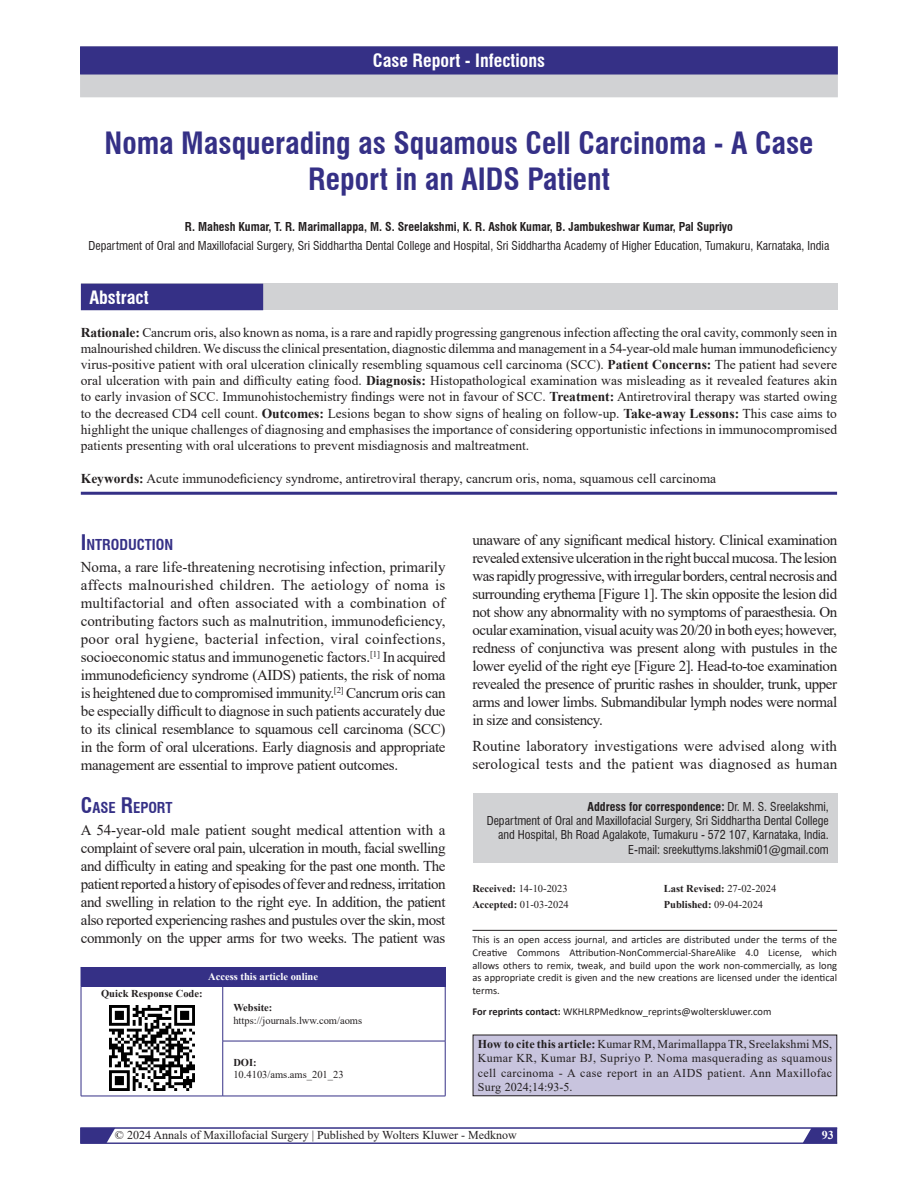
<style>
.page{position:relative;width:918px;height:1188px;background:#fff}
.page>*{position:absolute;margin:0;border:0;box-sizing:border-box;transform-origin:0 0}
.AT{font:700 condensed 30px/36px "Swiss 721 BT";color:#353086;text-align:center}
.AH{font:700 condensed 18px "Swiss 721 BT";color:#fff}
.ABSH{font:700 condensed 18px "Swiss 721 BT";color:#fff}
.TX{font:15px/18px "Times New Roman";letter-spacing:-.02em;color:#231f20;text-align:justify}
.TX-2{font:15px/18px "Times New Roman";letter-spacing:.005em;color:#231f20}
.t1{font:700 condensed 14.7px "Swiss 721 BT";color:#353086}
.ABS{font:13.5px/16.2px "Times New Roman";color:#231f20;text-align:justify}
.KWD{font:13.5px "Times New Roman";color:#231f20}
.HTC{font:12px/14.4px "Times New Roman";color:#231f20;text-align:justify}
.ADD{font:condensed 12px/14.4px "Swiss 721 BT";color:#231f20;text-align:right}
.AFF{font:condensed 12px "Swiss 721 BT";color:#231f20}
.AU{font:700 condensed 12px "Swiss 721 BT";color:#231f20}
.t2{font:700 12px "Times New Roman";color:#fff}
.OS{font:10.5px/12.6px "Calibri";color:#231f20;text-align:justify}
.Website{font:10.5px/12.6px "Times New Roman";color:#231f20}
.HIS{font:700 10.5px "Times New Roman";color:#231f20}
.HIS-2{font:10.5px "Times New Roman";color:#231f20}
.ATAO{font:700 10.5px "Times New Roman";color:#fff}
.QRC{font:700 10.5px "Times New Roman";color:#231f20}
.s1{font-weight:700}
.s2{font-size:21px}
.s3{font-weight:400}
</style>
<div class="page">
<svg style="left:80px;top:1128px;width:758px;height:16px"></svg>
<div style="left:80px;top:46px;width:758px;height:51px;background:#d1d2d4"></div>
<div style="left:81px;top:47px;width:756px;height:27px;background:#353086"></div>
<div style="left:80px;top:46px;width:758px;height:29px;border:2px solid #353086"></div>
<hr style="left:81px;top:492px;width:756px;height:3px;background:#353086">
<div style="left:473px;top:793px;width:364px;height:69px;background:#d1d2d4"></div>
<div style="left:81px;top:967px;width:364px;height:19px;background:#353086"></div>
<svg style="left:445px;top:967px;width:1px;height:19px"></svg>
<hr style="left:81px;top:986px;width:1px;height:55px;background:#353086">
<hr style="left:81px;top:1041px;width:1px;height:55px;background:#353086">
<hr style="left:81px;top:986px;width:142px;height:1px;background:#353086">
<hr style="left:222px;top:986px;width:1px;height:55px;background:#353086">
<hr style="left:223px;top:986px;width:222px;height:1px;background:#353086">
<hr style="left:445px;top:986px;width:1px;height:55px;background:#353086">
<hr style="left:81px;top:1096px;width:142px;height:1px;background:#353086">
<hr style="left:222px;top:1041px;width:1px;height:55px;background:#353086">
<hr style="left:223px;top:1041px;width:222px;height:1px;background:#353086">
<hr style="left:445px;top:1041px;width:1px;height:55px;background:#353086">
<hr style="left:223px;top:1096px;width:222px;height:1px;background:#353086">
<img style="left:109px;top:1005px;width:85px;height:85px">
<hr style="left:472px;top:930px;width:365px;height:1px;background:#231f20">
<div style="left:473px;top:1035px;width:364px;height:61px;background:#c8c4de"></div>
<div style="left:473px;top:1035px;width:364px;height:61px;border:1px solid #231f20"></div>
<div style="left:81px;top:284px;width:756px;height:26px;background:#d1d2d4"></div>
<div style="left:81px;top:284px;width:182px;height:26px;background:#353086"></div>
<p class="AH" style="left:373px;top:50px;width:174px">Case Report - Infections</p>
<p class="AT" style="left:104px;top:125px;width:711px">Noma Masquerading as Squamous Cell Carcinoma - A Case<br>Report in an AIDS Patient</p>
<p class="AU" style="left:185px;top:219px;width:550px">R. Mahesh Kumar, T. R. Marimallappa, M. S. Sreelakshmi, K. R. Ashok Kumar, B. Jambukeshwar Kumar, Pal Supriyo</p>
<p class="AFF" style="left:89px;top:238px;width:742px">Department of Oral and Maxillofacial Surgery, Sri Siddhartha Dental College and Hospital, Sri Siddhartha Academy of Higher Education, Tumakuru, Karnataka, India</p>
<p class="ABSH" style="left:89px;top:287px;width:61px">Abstract</p>
<p class="ABS" style="left:81px;top:324px;width:758px"><span class="s1">Rationale:</span> Cancrum oris, also known as noma, is a rare and rapidly progressing gangrenous infection affecting the oral cavity, commonly seen in malnourished children. We discuss the clinical presentation, diagnostic dilemma and management in a 54-year-old male human immunodeficiency virus‑positive patient with oral ulceration clinically resembling squamous cell carcinoma (SCC). <span class="s1">Patient Concerns:</span> The patient had severe oral ulceration with pain and difficulty eating food. <span class="s1">Diagnosis:</span> Histopathological examination was misleading as it revealed features akin to early invasion of SCC. Immunohistochemistry findings were not in favour of SCC. <span class="s1">Treatment:</span> Antiretroviral therapy was started owing to the decreased CD4 cell count. <span class="s1">Outcomes:</span> Lesions began to show signs of healing on follow‑up. <span class="s1">Take‑away Lessons:</span> This case aims to highlight the unique challenges of diagnosing and emphasises the importance of considering opportunistic infections in immunocompromised patients presenting with oral ulcerations to prevent misdiagnosis and maltreatment.</p>
<p class="KWD" style="left:81px;top:469px;width:637px"><span class="s1">Keywords:</span> Acute immunodeficiency syndrome, antiretroviral therapy, cancrum oris, noma, squamous cell carcinoma</p>
<h1 class="t1" style="left:81px;top:536px;width:94px"><span class="s2">I</span>NTRODUCTION</h1>
<p class="TX" style="left:81px;top:558px;width:366px">Noma, a rare life‑threatening necrotising infection, primarily affects malnourished children. The aetiology of noma is multifactorial and often associated with a combination of contributing factors such as malnutrition, immunodeficiency, poor oral hygiene, bacterial infection, viral coinfections, socioeconomic status and immunogenetic factors.<sup>[1]</sup> In acquired immunodeficiency syndrome (AIDS) patients, the risk of noma is heightened due to compromised immunity.<sup>[2]</sup> Cancrum oris can be especially difficult to diagnose in such patients accurately due to its clinical resemblance to squamous cell carcinoma (SCC) in the form of oral ulcerations. Early diagnosis and appropriate management are essential to improve patient outcomes.</p>
<h1 class="t1" style="left:81px;top:799px;width:93px"><span class="s2">C</span>ASE <span class="s2">R</span>EPORT</h1>
<p class="TX" style="left:81px;top:820px;width:366px">A 54‑year‑old male patient sought medical attention with a complaint of severe oral pain, ulceration in mouth, facial swelling and difficulty in eating and speaking for the past one month. The patient reported a history of episodes of fever and redness, irritation and swelling in relation to the right eye. In addition, the patient also reported experiencing rashes and pustules over the skin, most commonly on the upper arms for two weeks. The patient was</p>
<p class="ATAO" style="left:208px;top:969px;width:111px">Access this article online</p>
<p class="QRC" style="left:101px;top:986px;width:103px">Quick Response Code:</p>
<p class="Website" style="left:233px;top:1001px;width:130px"><span class="s1">Website: </span>https://journals.lww.com/aoms</p>
<p class="Website" style="left:233px;top:1056px;width:112px"><span class="s1">DOI:<br></span>10.4103/ams.ams_201_23</p>
<p class="TX" style="left:472px;top:530px;width:366px">unaware of any significant medical history. Clinical examination revealed extensive ulceration in the right buccal mucosa. The lesion was rapidly progressive, with irregular borders, central necrosis and surrounding erythema [Figure 1]. The skin opposite the lesion did not show any abnormality with no symptoms of paraesthesia. On ocular examination, visual acuity was 20/20 in both eyes; however, redness of conjunctiva was present along with pustules in the lower eyelid of the right eye [Figure 2]. Head‑to‑toe examination revealed the presence of pruritic rashes in shoulder, trunk, upper arms and lower limbs. Submandibular lymph nodes were normal in size and consistency.</p>
<p class="TX-2" style="left:472px;top:737px;width:366px">Routine laboratory investigations were advised along with serological tests and the patient was diagnosed as human</p>
<p class="ADD" style="left:487px;top:799px;width:344px"><span class="s1">Address for correspondence:</span> Dr. M. S. Sreelakshmi,<br>Department of Oral and Maxillofacial Surgery, Sri Siddhartha Dental College and Hospital, Bh Road Agalakote, Tumakuru ‑ 572 107, Karnataka, India.<br>E‑mail: sreekuttyms.lakshmi01@gmail.com</p>
<p class="HIS-2" style="left:472px;top:881px;width:97px"><span class="s1">Received:</span> 14‑10‑2023</p>
<p class="HIS-2" style="left:472px;top:897px;width:98px"><span class="s1">Accepted:</span> 01‑03‑2024</p>
<p class="HIS" style="left:664px;top:881px;width:114px">Last Revised: <span class="s3">27‑02‑2024</span></p>
<p class="HIS" style="left:664px;top:897px;width:101px">Published: <span class="s3">09-04-2024</span></p>
<p class="OS" style="left:472px;top:933px;width:366px">This is an open access journal, and articles are distributed under the terms of the Creative Commons Attribution‑NonCommercial‑ShareAlike 4.0 License, which allows others to remix, tweak, and build upon the work non‑commercially, as long as appropriate credit is given and the new creations are licensed under the identical terms.</p>
<p class="OS" style="left:472px;top:1005px;width:300px"><span class="s1">For reprints contact:</span> WKHLRPMedknow_reprints@wolterskluwer.com</p>
<p class="HTC" style="left:478px;top:1036px;width:356px"><span class="s1">How to cite this article:</span> Kumar RM, Marimallappa TR, Sreelakshmi MS, Kumar KR, Kumar BJ, Supriyo P. Noma masquerading as squamous cell carcinoma - A case report in an AIDS patient. Ann Maxillofac Surg 2024;14:93-5.</p>
<p class="HTC" style="left:115px;top:1128px;width:404px">© 2024 Annals of Maxillofacial Surgery | Published by Wolters Kluwer - Medknow</p>
<p class="t2" style="left:822px;top:1127px;width:13px">93</p>
</div>
